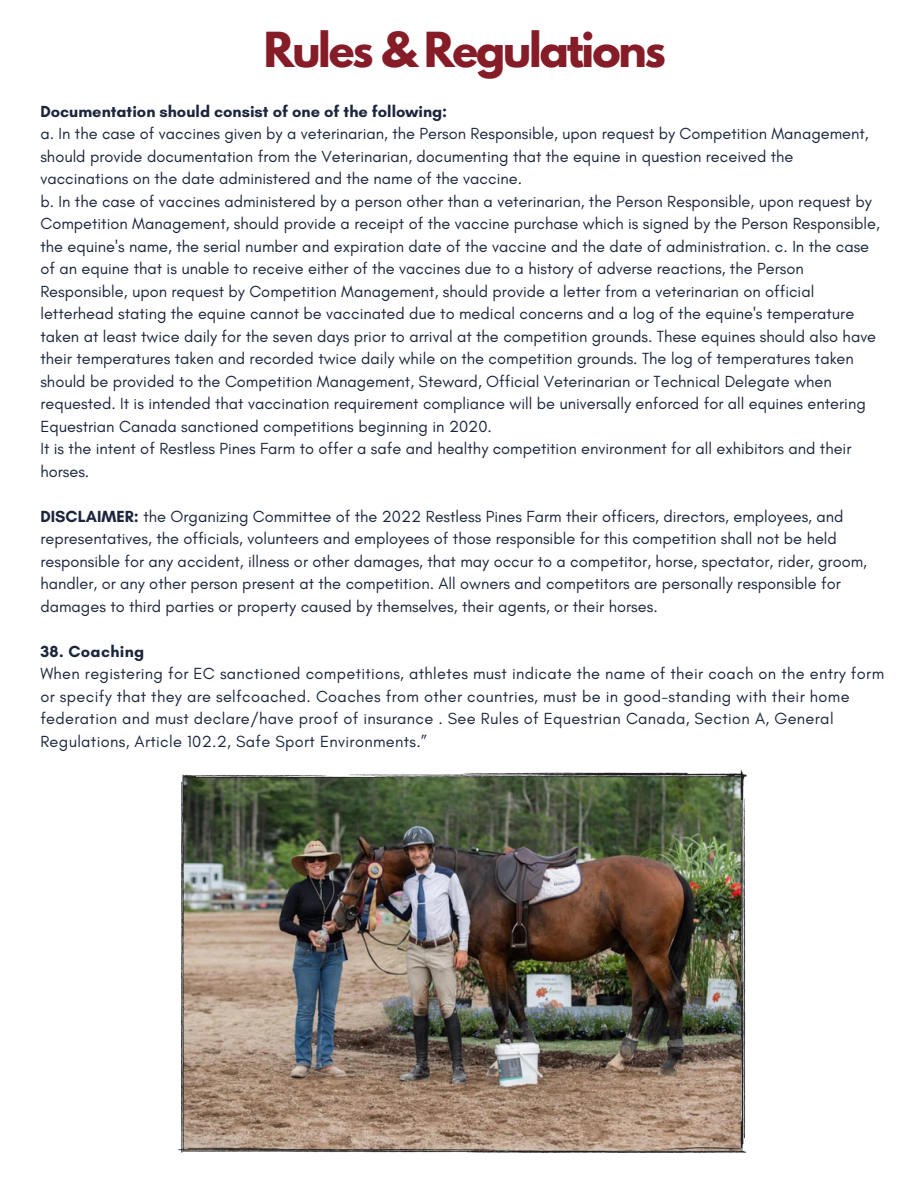
<style>
.page{position:relative;width:918px;height:1188px;background:#fff}
.page>*{position:absolute;margin:0;border:0;box-sizing:border-box;transform-origin:0 0}
.t1{font:700 42.75px "League Spartan";letter-spacing:-.05em;color:#851c28}
.t2{font:16.35px/22.5px "Glacial Indifference";color:#1b253c}
.t3{font:16.35px/22.5px "Glacial Indifference";letter-spacing:.02em;color:#1b253c}
.t4{font:700 16.35px "Glacial Indifference";color:#1b253c}
.t5{font:700 16.35px "Glacial Indifference";letter-spacing:.02em;color:#1b253c}
.s1{font-weight:700}
</style>
<div class="page">
<img style="left:179px;top:771px;width:567px;height:381px">
<p class="t1" style="left:264px;top:28px;width:403px">Rules &amp; Regulations</p>
<h1 class="t4" style="left:40px;top:101px;width:408px">Documentation should consist of one of the following:</h1>
<p class="t2" style="left:40px;top:122px;width:830px">a. In the case of vaccines given by a veterinarian, the Person Responsible, upon request by Competition Management, should provide documentation from the Veterinarian, documenting that the equine in question received the vaccinations on the date administered and the name of the vaccine.</p>
<p class="t2" style="left:40px;top:190px;width:841px">b. In the case of vaccines administered by a person other than a veterinarian, the Person Responsible, upon request by Competition Management, should provide a receipt of the vaccine purchase which is signed by the Person Responsible, the equine's name, the serial number and expiration date of the vaccine and the date of administration. c. In the case of an equine that is unable to receive either of the vaccines due to a history of adverse reactions, the Person Responsible, upon request by Competition Management, should provide a letter from a veterinarian on official letterhead stating the equine cannot be vaccinated due to medical concerns and a log of the equine's temperature taken at least twice daily for the seven days prior to arrival at the competition grounds. These equines should also have their temperatures taken and recorded twice daily while on the competition grounds. The log of temperatures taken should be provided to the Competition Management, Steward, Official Veterinarian or Technical Delegate when requested. It is intended that vaccination requirement compliance will be universally enforced for all equines entering Equestrian Canada sanctioned competitions beginning in 2020.</p>
<p class="t2" style="left:40px;top:437px;width:813px">It is the intent of Restless Pines Farm to offer a safe and healthy competition environment for all exhibitors and their horses.</p>
<p class="t2" style="left:40px;top:505px;width:828px"><span class="s1">DISCLAIMER:</span> the Organizing Committee of the 2022 Restless Pines Farm their officers, directors, employees, and representatives, the officials, volunteers and employees of those responsible for this competition shall not be held responsible for any accident, illness or other damages, that may occur to a competitor, horse, spectator, rider, groom, handler, or any other person present at the competition. All owners and competitors are personally responsible for damages to third parties or property caused by themselves, their agents, or their horses.</p>
<p class="t5" style="left:40px;top:641px;width:105px">38. Coaching</p>
<p class="t3" style="left:40px;top:662px;width:845px">When registering for EC sanctioned competitions, athletes must indicate the name of their coach on the entry form or specify that they are selfcoached. Coaches from other countries, must be in good-standing with their home federation and must declare/have proof of insurance . See Rules of Equestrian Canada, Section A, General Regulations, Article 102.2, Safe Sport Environments.”</p>
</div>
